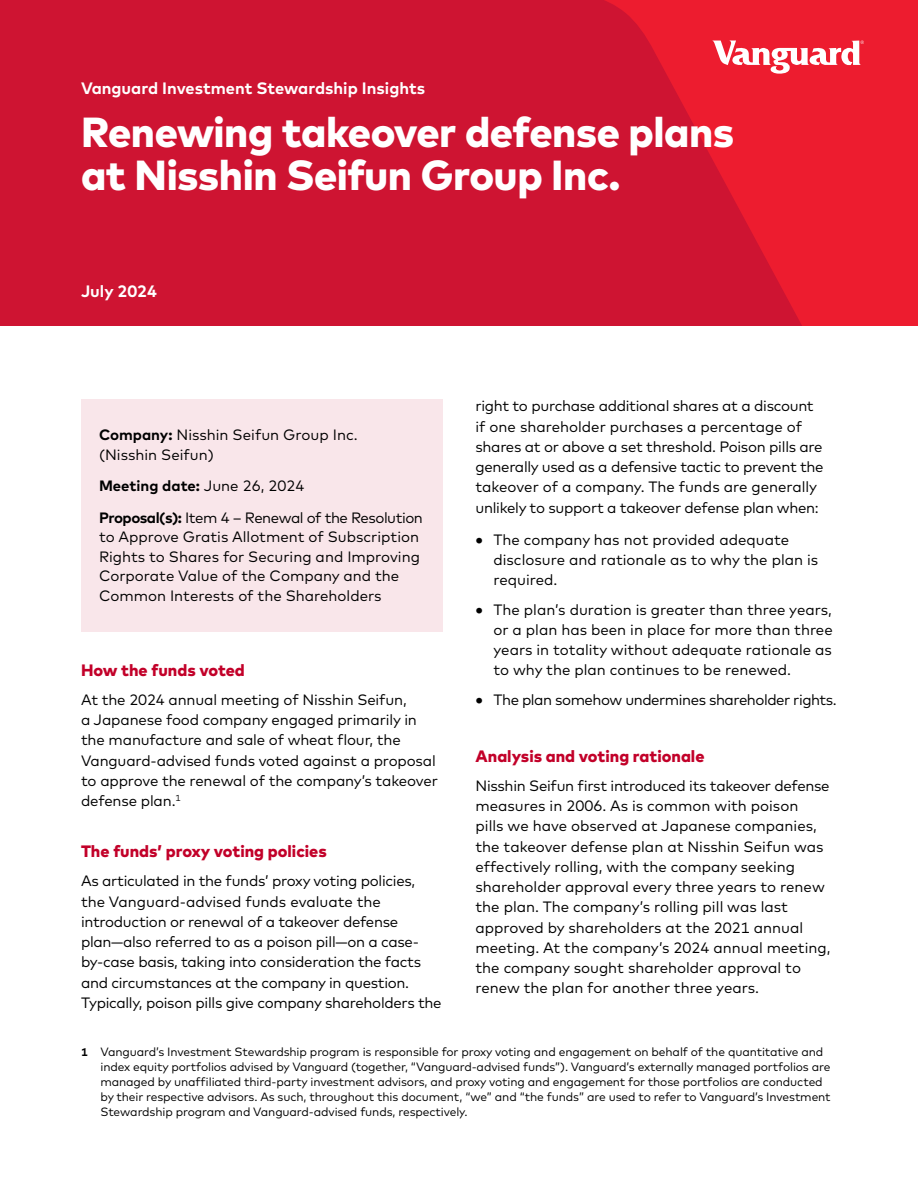
<style>
.page{position:relative;width:918px;height:1188px;background:#fff}
.page>*{position:absolute;margin:0;border:0;box-sizing:border-box;transform-origin:0 0}
.t1{font:800 42px/43.5px "Mark Pro Tab";letter-spacing:-.01em;color:#fff}
.t2{font:800 16.5px "Mark Pro Tab";color:#c20029}
.t3{font:700 16.5px "Mark Pro Tab";color:#fff}
.t4{font:15px/20.2px "Mark Pro Tab";letter-spacing:-.01em;color:#000}
.t5{font:15px/31.5px "Mark Pro Tab";letter-spacing:-.03em;color:#000}
.t6{font:12px/15px "Mark Pro Tab";letter-spacing:-.01em;color:#000}
.s1{font-weight:700}
.s2{font-weight:800;font-size:16.5px}
.s3{font-weight:700;font-size:11.25px}
</style>
<div class="page">
<div style="left:243px;top:0;width:675px;height:326px;background:#ed1c2f"></div>
<svg style="left:0;top:0;width:864px;height:326px;fill:#ce1432"></svg>
<svg style="left:712px;top:41px;width:152px;height:33px"></svg>
<div style="left:81px;top:400px;width:361px;height:91px;background:#f9e6ea"></div>
<div style="left:81px;top:482px;width:361px;height:150px;background:#f9e6ea"></div>
<p class="t3" style="left:81px;top:76px;width:346px">Vanguard Investment Stewardship Insights</p>
<h1 class="t1" style="left:81px;top:106px;width:655px">Renewing takeover defense plans at Nisshin Seifun Group Inc.</h1>
<p class="t3" style="left:81px;top:278px;width:78px">July 2024</p>
<p class="t4" style="left:99px;top:424px;width:260px;line-height:19.5px"><span class="s1">Company:</span> Nisshin Seifun Group Inc. (Nisshin Seifun)</p>
<p class="t5" style="left:99px;top:469px;width:325px"><span class="s1">Meeting date:</span> June 26, 2024<br><span class="s1">Proposal(s):</span> Item 4 – Renewal of the Resolution</p>
<p class="t4" style="left:99px;top:526px;width:322px;line-height:19.5px">to Approve Gratis Allotment of Subscription Rights to Shares for Securing and Improving Corporate Value of the Company and the Common Interests of the Shareholders</p>
<p class="t2" style="left:81px;top:657px;width:165px">How the funds voted</p>
<p class="t4" style="left:81px;top:688px;width:358px">At the 2024 annual meeting of Nisshin Seifun,<br>a Japanese food company engaged primarily in the manufacture and sale of wheat flour, the Vanguard-advised funds voted against a proposal to approve the renewal of the company’s takeover defense plan.<sup>1</sup></p>
<p class="t2" style="left:81px;top:839px;width:247px">The funds’ proxy voting policies</p>
<p class="t4" style="left:81px;top:870px;width:362px">As articulated in the funds’ proxy voting policies, the Vanguard-advised funds evaluate the introduction or renewal of a takeover defense plan—also referred to as a poison pill—on a case&shy;by-case basis, taking into consideration the facts and circumstances at the company in question.<br>Typically, poison pills give company shareholders the</p>
<p class="t4" style="left:476px;top:395px;width:350px">right to purchase additional shares at a discount if one shareholder purchases a percentage of shares at or above a set threshold. Poison pills are generally used as a defensive tactic to prevent the takeover of a company. The funds are generally unlikely to support a takeover defense plan when:</p>
<p class="t4" style="left:494px;top:528px;width:326px;text-indent:-18px"><span class="s2">•</span> The company has not provided adequate disclosure and rationale as to why the plan is required.</p>
<p class="t4" style="left:494px;top:598px;width:341px;text-align:justify;text-indent:-18px"><span class="s2">•</span> The plan’s duration is greater than three years, or a plan has been in place for more than three years in totality without adequate rationale as to why the plan continues to be renewed.</p>
<p class="t5" style="left:476px;top:682px;width:363px"><span class="s2">•</span> The plan somehow undermines shareholder rights.</p>
<p class="t2" style="left:476px;top:743px;width:231px">Analysis and voting rationale</p>
<p class="t4" style="left:476px;top:774px;width:356px">Nisshin Seifun first introduced its takeover defense measures in 2006. As is common with poison<br>pills we have observed at Japanese companies, the takeover defense plan at Nisshin Seifun was effectively rolling, with the company seeking shareholder approval every three years to renew the plan. The company’s rolling pill was last approved by shareholders at the 2021 annual meeting. At the company’s 2024 annual meeting, the company sought shareholder approval to renew the plan for another three years.</p>
<p class="t6" style="left:100px;top:1043px;width:732px;text-indent:-20px"><span class="s3">1</span> Vanguard’s Investment Stewardship program is responsible for proxy voting and engagement on behalf of the quantitative and index equity portfolios advised by Vanguard (together, “Vanguard-advised funds”). Vanguard’s externally managed portfolios are managed by unaffiliated third-party investment advisors, and proxy voting and engagement for those portfolios are conducted by their respective advisors. As such, throughout this document, “we” and “the funds” are used to refer to Vanguard’s Investment Stewardship program and Vanguard-advised funds, respectively.</p>
</div>
